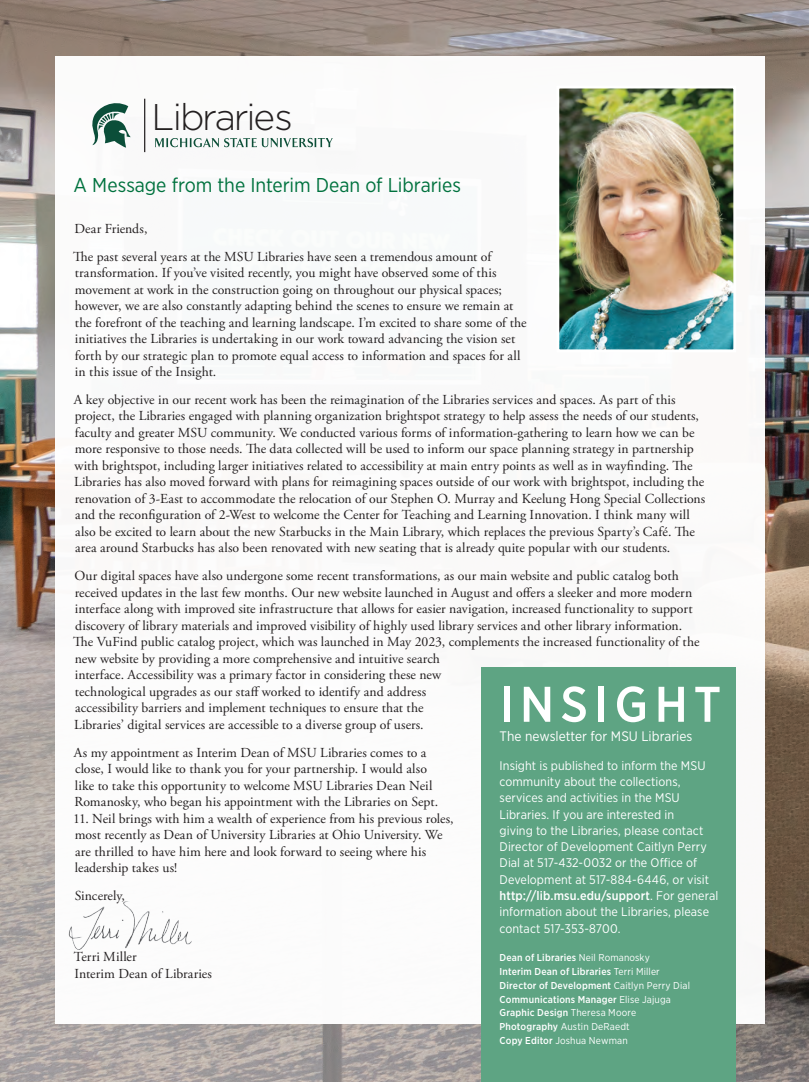
<style>
.page{position:relative;width:809px;height:1082px;background:#fff}
.page>*{position:absolute;margin:0;border:0;box-sizing:border-box;transform-origin:0 0}
.t1{font:500 50px "Gotham Narrow";letter-spacing:.125em;color:#fff}
.t2{font:300 37.12px "Gotham";letter-spacing:-.06em;color:#231f20}
.t3{font:20px "Gotham Narrow";letter-spacing:-.005em;color:#00723e}
.t4{font:13.75px/16.5px "Adobe Garamond Pro";letter-spacing:.005em;color:#231f20}
.t5{font:13.75px "Gotham Narrow";color:#fff}
.t6{font:12.5px/16.2px "Gotham Narrow";letter-spacing:.005em;color:#fff}
.t7{font:500 10px "Gotham Narrow";letter-spacing:.02em;color:#fff}
.t8{font:10px "Gotham Narrow";letter-spacing:.015em;color:#fff}
.s1{font-weight:500}
.s2{font-weight:400}
</style>
<div class="page">
<img style="left:0;top:0;width:808px;height:1082px">
<div style="left:55px;top:56px;width:709px;height:968px;background:#fff"></div>
<img style="left:68px;top:901px;width:124px;height:49px">
<img style="left:559px;top:88px;width:175px;height:262px">
<div style="left:481px;top:666px;width:255px;height:416px;background:#5ea483"></div>
<img style="left:92px;top:98px;width:241px;height:55px">
<h2 class="t2" style="left:151px;top:94px;width:143px">Libraries</h2>
<h1 class="t3" style="left:74px;top:173px;width:388px">A Message from the Interim Dean of Libraries</h1>
<p class="t4" style="left:73px;top:215px;width:419px;line-height:27.8px">Dear Friends,<br>The past several years at the MSU Libraries have seen a tremendous amount of</p>
<p class="t4" style="left:75px;top:265px;width:453px">transformation. If you’ve visited recently, you might have observed some of this movement at work in the construction going on throughout our physical spaces; however, we are also constantly adapting behind the scenes to ensure we remain at the forefront of the teaching and learning landscape. I’m excited to share some of the initiatives the Libraries is undertaking in our work toward advancing the vision set forth by our strategic plan to promote equal access to information and spaces for all in this issue of the Insight.</p>
<p class="t4" style="left:74px;top:392px;width:632px">A key objective in our recent work has been the reimagination of the Libraries services and spaces. As part of this project, the Libraries engaged with planning organization brightspot strategy to help assess the needs of our students, faculty and greater MSU community. We conducted various forms of information-gathering to learn how we can be more responsive to those needs. The data collected will be used to inform our space planning strategy in partnership with brightspot, including larger initiatives related to accessibility at main entry points as well as in wayfinding. The Libraries has also moved forward with plans for reimagining spaces outside of our work with brightspot, including the renovation of 3-East to accommodate the relocation of our Stephen O. Murray and Keelung Hong Special Collections and the reconfiguration of 2-West to welcome the Center for Teaching and Learning Innovation. I think many will also be excited to learn about the new Starbucks in the Main Library, which replaces the previous Sparty’s Café. The area around Starbucks has also been renovated with new seating that is already quite popular with our students.</p>
<p class="t4" style="left:73px;top:568px;width:627px">Our digital spaces have also undergone some recent transformations, as our main website and public catalog both received updates in the last few months. Our new website launched in August and offers a sleeker and more modern interface along with improved site infrastructure that allows for easier navigation, increased functionality to support discovery of library materials and improved visibility of highly used library services and other library information.<br>The VuFind public catalog project, which was launched in May 2023, complements the increased functionality of the new website by providing a more comprehensive and intuitive search<br>interface. Accessibility was a primary factor in considering these new<br>technological upgrades as our staff worked to identify and address<br>accessibility barriers and implement techniques to ensure that the<br>Libraries’ digital services are accessible to a diverse group of users.</p>
<p class="t4" style="left:74px;top:744px;width:365px">As my appointment as Interim Dean of MSU Libraries comes to a close, I would like to thank you for your partnership. I would also like to take this opportunity to welcome MSU Libraries Dean Neil Romanosky, who began his appointment with the Libraries on Sept.</p>
<p class="t4" style="left:73px;top:810px;width:382px">11. Neil brings with him a wealth of experience from his previous roles, most recently as Dean of University Libraries at Ohio University. We are thrilled to have him here and look forward to seeing where his leadership takes us!</p>
<p class="t4" style="left:75px;top:887px;width:52px">Sincerely,</p>
<p class="t1" style="left:499px;top:672px;width:223px">INSIGHT</p>
<p class="t5" style="left:499px;top:727px;width:194px">The newsletter for MSU Libraries</p>
<p class="t6" style="left:499px;top:757px;width:220px">Insight is published to inform the MSU community about the collections, services and activities in the MSU Libraries. If you are interested in<br>giving to the Libraries, please contact Director of Development Caitlyn Perry Dial at 517-432-0032 or the Office of Development at 517-884-6446, or visit <span class="s1">http://lib.msu.edu/support</span>. For general information about the Libraries, please contact 517-353-8700.</p>
<p class="t7" style="left:499px;top:951px;width:152px">Dean of Libraries <span class="s2">Neil Romanosky</span></p>
<p class="t7" style="left:499px;top:965px;width:162px">Interim Dean of Libraries <span class="s2">Terri Miller</span></p>
<p class="t7" style="left:499px;top:979px;width:192px">Director of Development <span class="s2">Caitlyn Perry Dial</span></p>
<p class="t7" style="left:499px;top:992px;width:173px">Communications Manager <span class="s2">Elise Jajuga</span></p>
<p class="t7" style="left:499px;top:1006px;width:138px">Graphic Design <span class="s2">Theresa Moore</span></p>
<p class="t8" style="left:499px;top:1020px;width:131px"><span class="s1">Photography</span> Austin DeRaedt</p>
<p class="t8" style="left:499px;top:1034px;width:129px"><span class="s1">Copy Editor</span> Joshua Newman</p>
<p class="t4" style="left:74px;top:948px;width:139px">Terri Miller<br>Interim Dean of Libraries</p>
</div>
